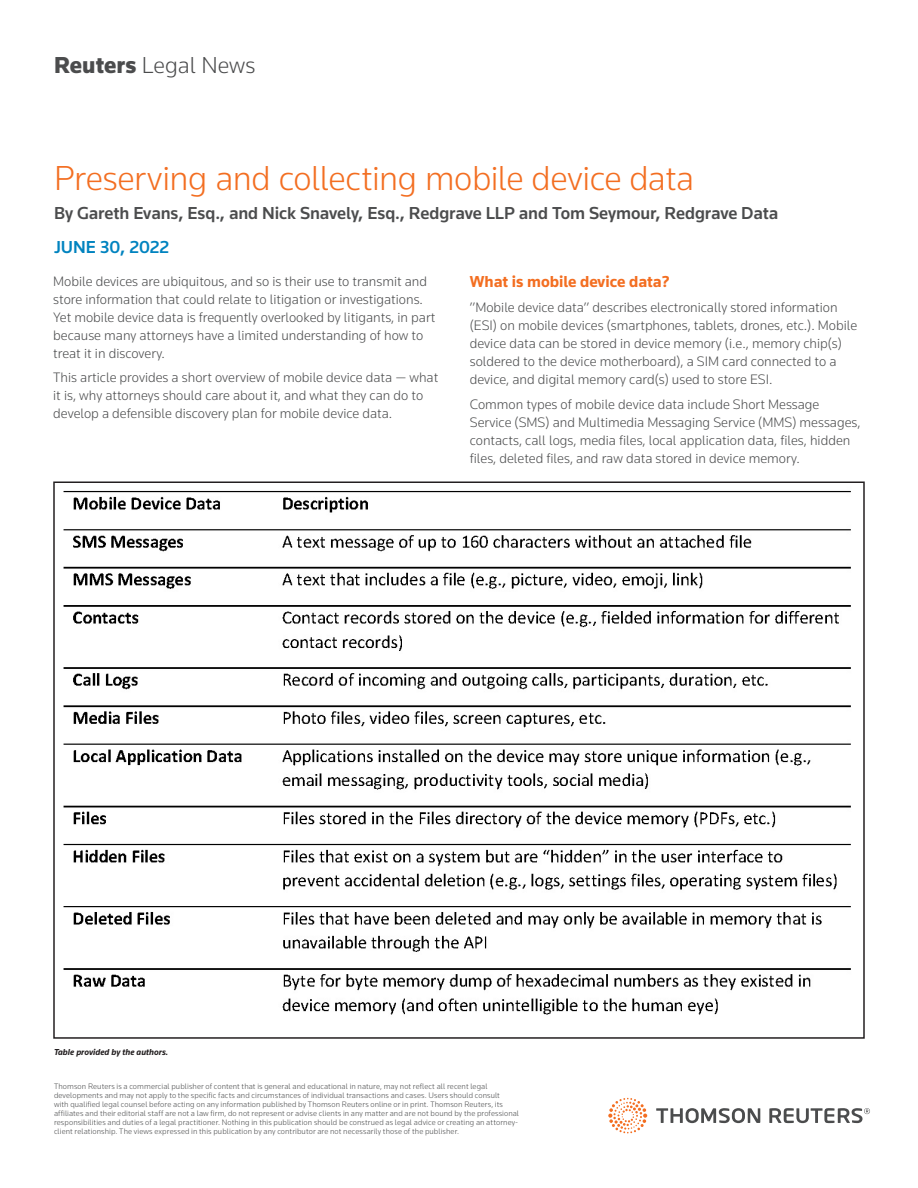
<style>
.page{position:relative;width:918px;height:1188px;background:#fff}
.page>*{position:absolute;margin:0;border:0;box-sizing:border-box;transform-origin:0 0}
.t1{font:300 36px "Knowledge";letter-spacing:-.01em;color:#f36e21}
.t2{font:300 24px "Knowledge";color:#4b4c4d}
.Byline{font:500 18px "Knowledge";letter-spacing:-.005em;color:#4b4c4d}
.Date{font:500 18px "Knowledge";color:#0083bf}
.Subhead{font:700 16.5px "Knowledge";color:#f36e21}
.Body{font:300 14.25px/18px "Knowledge";color:#4b4c4d}
.Photo_caption{font:italic 700 9px "Knowledge";color:#231f20}
.t3{font:300 8.25px/9px "Knowledge";letter-spacing:.01em;color:#4b4c4d}
.s1{font-weight:900}
</style>
<div class="page">
<svg style="left:656px;top:1108px;width:214px;height:15px"></svg>
<svg style="left:608px;top:1098px;width:39px;height:35px"></svg>
<img style="left:63px;top:490px;width:788px;height:525px">
<h2 class="t2" style="left:54px;top:50px;width:203px"><span class="s1">Reuters</span> Legal News</h2>
<p class="t1" style="left:54px;top:156px;width:642px">Preserving and collecting mobile device data</p>
<p class="Byline" style="left:54px;top:202px;width:726px">By Gareth Evans, Esq., and Nick Snavely, Esq., Redgrave LLP and Tom Seymour, Redgrave Data</p>
<p class="Date" style="left:54px;top:236px;width:117px">JUNE 30, 2022</p>
<p class="Body" style="left:53px;top:272px;width:384px">Mobile devices are ubiquitous, and so is their use to transmit and store information that could relate to litigation or investigations.<br>Yet mobile device data is frequently overlooked by litigants, in part because many attorneys have a limited understanding of how to treat it in discovery.</p>
<p class="Body" style="left:53px;top:368px;width:387px">This article provides a short overview of mobile device data — what it is, why attorneys should care about it, and what they can do to develop a defensible discovery plan for mobile device data.</p>
<p class="Subhead" style="left:470px;top:272px;width:201px">What is mobile device data?</p>
<p class="Body" style="left:470px;top:298px;width:389px">”Mobile device data” describes electronically stored information (ESI) on mobile devices (smartphones, tablets, drones, etc.). Mobile device data can be stored in device memory (i.e., memory chip(s) soldered to the device motherboard), a SIM card connected to a device, and digital memory card(s) used to store ESI.</p>
<p class="Body" style="left:470px;top:395px;width:392px">Common types of mobile device data include Short Message Service (SMS) and Multimedia Messaging Service (MMS) messages, contacts, call logs, media files, local application data, files, hidden files, deleted files, and raw data stored in device memory.</p>
<p class="Photo_caption" style="left:54px;top:1046px;width:116px">Table provided by the authors.</p>
<p class="t3" style="left:54px;top:1082px;width:467px">Thomson Reuters is a commercial publisher of content that is general and educational in nature, may not reflect all recent legal developments and may not apply to the specific facts and circumstances of individual transactions and cases. Users should consult<br>with qualified legal counsel before acting on any information published by Thomson Reuters online or in print. Thomson Reuters, its affiliates and their editorial staff are not a law firm, do not represent or advise clients in any matter and are not bound by the professional responsibilities and duties of a legal practitioner. Nothing in this publication should be construed as legal advice or creating an attorney&shy;client relationship. The views expressed in this publication by any contributor are not necessarily those of the publisher.</p>
</div>
